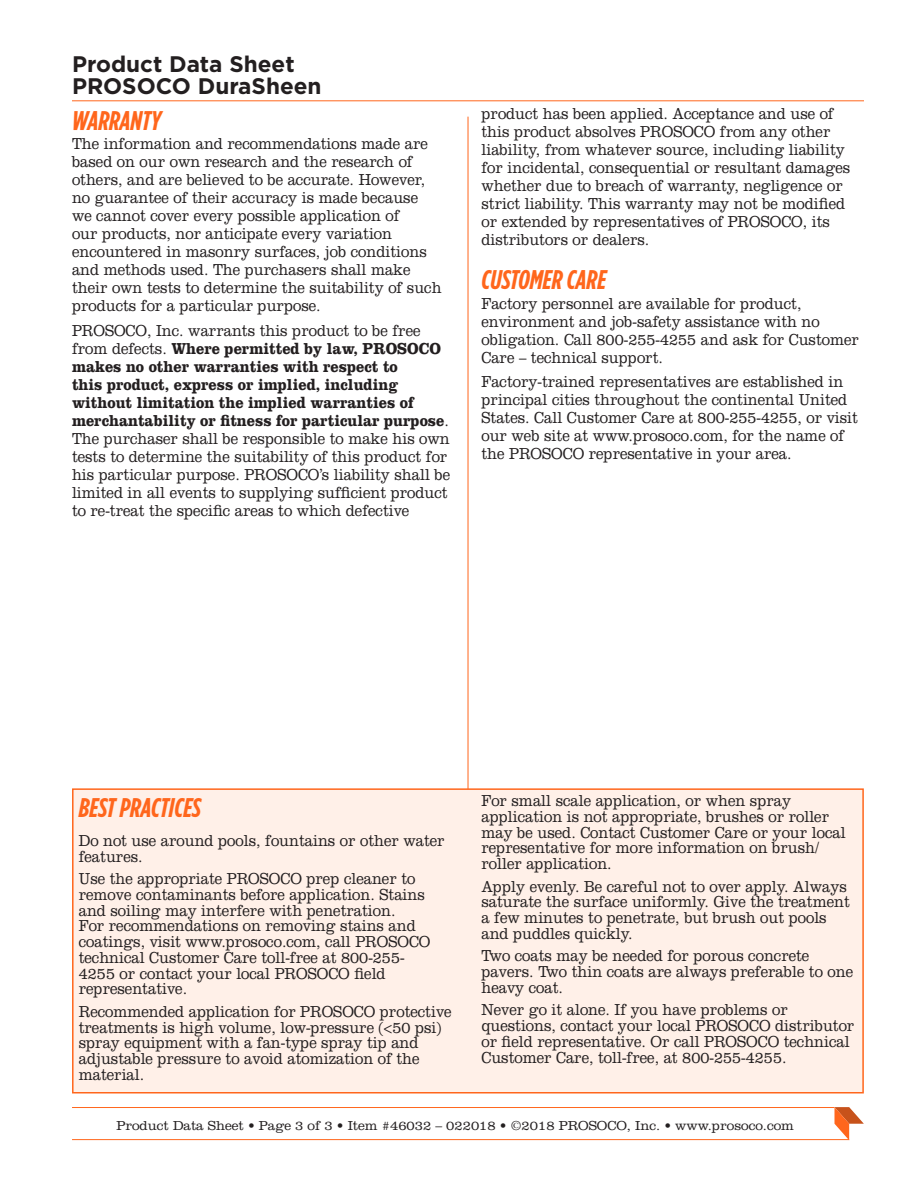
<style>
.page{position:relative;width:918px;height:1188px;background:#fff}
.page>*{position:absolute;margin:0;border:0;box-sizing:border-box;transform-origin:0 0}
._04_Section_Header{font:italic 700 27px "Gotham Condensed";color:#ff661c}
._02_5_Product_Name_2{font:700 22.5px "Gotham";color:#231f20}
._06_Body_Copy{font:300 16.5px/18px "Clarendon LT Std";color:#231f20;scale:.9 1}
._80_Side_Box_Body_Co{font:300 16.5px/15.8px "Clarendon LT Std";color:#231f20;scale:.9 1}
._99_Item_Box{font:300 13.5px "Clarendon LT Std";color:#231f20}
.s1{font-weight:700}
</style>
<div class="page">
<hr style="left:468px;top:117px;width:1px;height:966px;background:#ff661c">
<hr style="left:72px;top:100px;width:792px;height:1px;background:#ff661c">
<hr style="left:72px;top:1139px;width:777px;height:1px;background:#ff661c">
<hr style="left:72px;top:1107px;width:762px;height:1px;background:#ff661c">
<svg style="left:834px;top:1107px;width:30px;height:33px"></svg>
<div style="left:72px;top:788px;width:792px;height:306px;background:#fff0e8;border:2px solid #ff661c"></div>
<p class="_02_5_Product_Name_2" style="left:72px;top:49px;width:224px">Product Data Sheet</p>
<p class="_02_5_Product_Name_2" style="left:72px;top:72px;width:251px">PROSOCO DuraSheen</p>
<p class="_04_Section_Header" style="left:72px;top:104px;width:91px">WARRANTY</p>
<p class="_06_Body_Copy" style="left:72px;top:135px;width:412px">The information and recommendations made are based on our own research and the research of others, and are believed to be accurate. However, no guarantee of their accuracy is made because we cannot cover every possible application of<br>our products, nor anticipate every variation encountered in masonry surfaces, job conditions and methods used. The purchasers shall make their own tests to determine the suitability of such products for a particular purpose.</p>
<p class="_06_Body_Copy" style="left:72px;top:321px;width:422px">PROSOCO, Inc. warrants this product to be free from defects. <span class="s1">Where permitted by law, PROSOCO makes no other warranties with respect to<br>this product, express or implied, including without limitation the implied warranties of merchantability or fitness for particular purpose</span>.<br>The purchaser shall be responsible to make his own tests to determine the suitability of this product for his particular purpose. PROSOCO’s liability shall be limited in all events to supplying sufficient product to re-treat the specific areas to which defective</p>
<p class="_06_Body_Copy" style="left:482px;top:104px;width:411px">product has been applied. Acceptance and use of this product absolves PROSOCO from any other liability, from whatever source, including liability for incidental, consequential or resultant damages whether due to breach of warranty, negligence or strict liability. This warranty may not be modified or extended by representatives of PROSOCO, its distributors or dealers.</p>
<p class="_04_Section_Header" style="left:482px;top:264px;width:126px">CUSTOMER CARE</p>
<p class="_06_Body_Copy" style="left:482px;top:294px;width:421px">Factory personnel are available for product, environment and job-safety assistance with no obligation. Call 800-255-4255 and ask for Customer Care – technical support.</p>
<p class="_06_Body_Copy" style="left:482px;top:373px;width:420px">Factory-trained representatives are established in principal cities throughout the continental United States. Call Customer Care at 800-255-4255, or visit our web site at www.prosoco.com, for the name of the PROSOCO representative in your area.</p>
<p class="_04_Section_Header" style="left:79px;top:791px;width:124px">BEST PRACTICES</p>
<p class="_80_Side_Box_Body_Co" style="left:79px;top:833px;width:408px">Do not use around pools, fountains or other water features.</p>
<p class="_80_Side_Box_Body_Co" style="left:79px;top:871px;width:392px">Use the appropriate PROSOCO prep cleaner to remove contaminants before application. Stains and soiling may interfere with penetration.<br>For recommendations on removing stains and coatings, visit www.prosoco.com, call PROSOCO technical Customer Care toll-free at 800-255- 4255 or contact your local PROSOCO field representative.</p>
<p class="_80_Side_Box_Body_Co" style="left:79px;top:1004px;width:416px">Recommended application for PROSOCO protective treatments is high volume, low-pressure (&lt;50 psi) spray equipment with a fan-type spray tip and adjustable pressure to avoid atomization of the material.</p>
<p class="_80_Side_Box_Body_Co" style="left:481px;top:793px;width:406px">For small scale application, or when spray application is not appropriate, brushes or roller may be used. Contact Customer Care or your local representative for more information on brush/ roller application.</p>
<p class="_80_Side_Box_Body_Co" style="left:481px;top:878px;width:411px">Apply evenly. Be careful not to over apply. Always saturate the surface uniformly. Give the treatment a few minutes to penetrate, but brush out pools and puddles quickly.</p>
<p class="_80_Side_Box_Body_Co" style="left:481px;top:948px;width:414px">Two coats may be needed for porous concrete pavers. Two thin coats are always preferable to one heavy coat.</p>
<p class="_80_Side_Box_Body_Co" style="left:481px;top:1002px;width:416px">Never go it alone. If you have problems or questions, contact your local PROSOCO distributor or field representative. Or call PROSOCO technical Customer Care, toll-free, at 800-255-4255.</p>
<p class="_99_Item_Box" style="left:116px;top:1117px;width:679px">Product Data Sheet • Page 3 of 3 • Item #46032 – 022018 • ©2018 PROSOCO, Inc. • www.prosoco.com</p>
</div>
